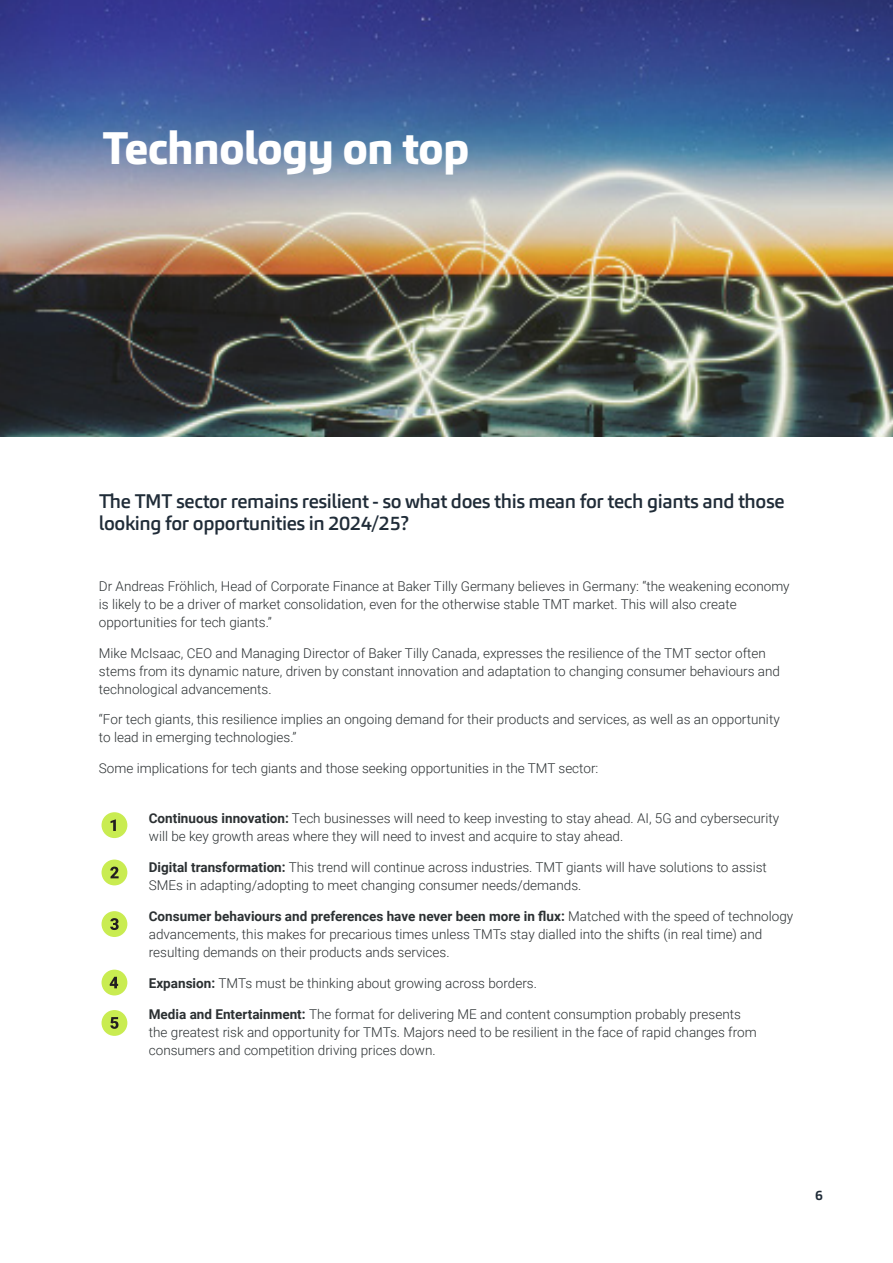
<style>
.page{position:relative;width:893px;height:1263px;background:#fff}
.page>*{position:absolute;margin:0;border:0;box-sizing:border-box;transform-origin:0 0}
.t1{font:800 45px "Carnac";letter-spacing:-.02em;color:#fff}
.t2{font:500 19.5px/22.5px "Carnac";letter-spacing:-.02em;color:#202c38}
.t3{font:300 13.5px/18px "Roboto";color:#2b3032}
.t4{font:700 13.5px "Carnac";color:#202c38}
.s1{font-weight:700}
</style>
<div class="page">
<img style="left:0;top:0;width:893px;height:437px">
<div style="left:102px;top:812px;width:25px;height:26px;background:#c9ec51;border-radius:50%"></div>
<svg style="left:111px;top:819px;width:5px;height:12px"></svg>
<div style="left:102px;top:859px;width:25px;height:26px;background:#c9ec51;border-radius:50%"></div>
<svg style="left:110px;top:867px;width:9px;height:11px"></svg>
<div style="left:102px;top:911px;width:25px;height:26px;background:#c9ec51;border-radius:50%"></div>
<svg style="left:110px;top:918px;width:9px;height:12px"></svg>
<div style="left:102px;top:970px;width:25px;height:25px;background:#c9ec51;border-radius:50%"></div>
<svg style="left:110px;top:977px;width:8px;height:11px"></svg>
<div style="left:102px;top:1010px;width:25px;height:26px;background:#c9ec51;border-radius:50%"></div>
<svg style="left:110px;top:1017px;width:8px;height:12px"></svg>
<p class="t1" style="left:102px;top:119px;width:370px">Technology on top</p>
<p class="t2" style="left:99px;top:490px;width:687px">The TMT sector remains resilient - so what does this mean for tech giants and those looking for opportunities in 2024/25?</p>
<p class="t3" style="left:99px;top:576px;width:692px">Dr Andreas Fröhlich, Head of Corporate Finance at Baker Tilly Germany believes in Germany: “the weakening economy is likely to be a driver of market consolidation, even for the otherwise stable TMT market. This will also create opportunities for tech giants.”</p>
<p class="t3" style="left:99px;top:643px;width:683px">Mike McIsaac, CEO and Managing Director of Baker Tilly Canada, expresses the resilience of the TMT sector often stems from its dynamic nature, driven by constant innovation and adaptation to changing consumer behaviours and technological advancements.</p>
<p class="t3" style="left:99px;top:710px;width:682px">“For tech giants, this resilience implies an ongoing demand for their products and services, as well as an opportunity to lead in emerging technologies.”</p>
<p class="t3" style="left:99px;top:759px;width:501px">Some implications for tech giants and those seeking opportunities in the TMT sector:</p>
<p class="t3" style="left:149px;top:809px;width:632px"><span class="s1">Continuous innovation:</span> Tech businesses will need to keep investing to stay ahead. AI, 5G and cybersecurity will be key growth areas where they will need to invest and acquire to stay ahead.</p>
<p class="t3" style="left:149px;top:858px;width:620px"><span class="s1">Digital transformation:</span> This trend will continue across industries. TMT giants will have solutions to assist<br>SMEs in adapting/adopting to meet changing consumer needs/demands.</p>
<p class="t3" style="left:149px;top:907px;width:646px"><span class="s1">Consumer behaviours and preferences have never been more in flux:</span> Matched with the speed of technology advancements, this makes for precarious times unless TMTs stay dialled into the shifts (in real time) and resulting demands on their products ands services.</p>
<p class="t3" style="left:149px;top:973px;width:390px"><span class="s1">Expansion:</span> TMTs must be thinking about growing across borders.</p>
<p class="t3" style="left:149px;top:1004px;width:609px"><span class="s1">Media and Entertainment:</span> The format for delivering ME and content consumption probably presents the greatest risk and opportunity for TMTs. Majors need to be resilient in the face of rapid changes from consumers and competition driving prices down.</p>
<p class="t4" style="left:815px;top:1186px;width:9px">6</p>
</div>
